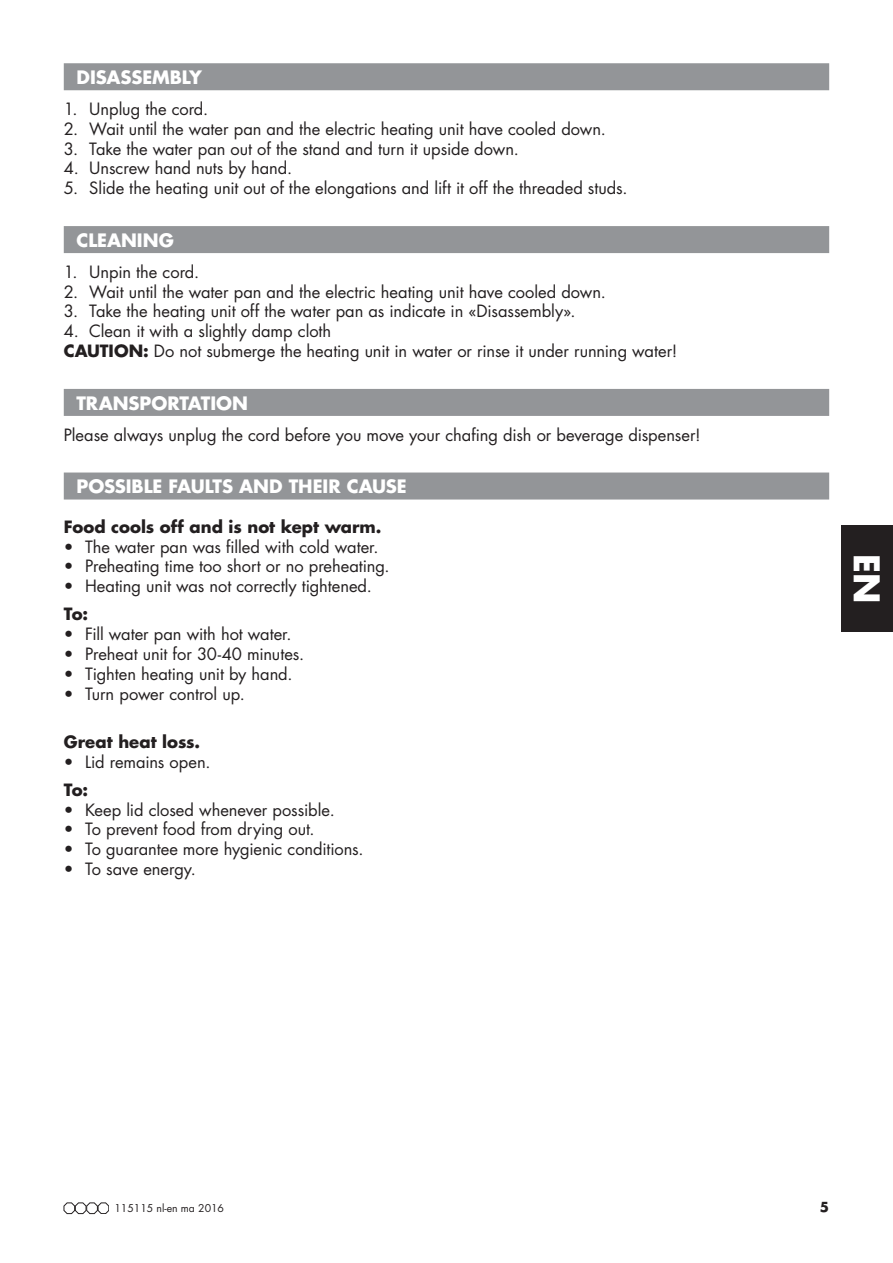
<style>
.page{position:relative;width:893px;height:1263px;background:#fff}
.page>*{position:absolute;margin:0;border:0;box-sizing:border-box;transform-origin:0 0}
.t1{font:700 34.5px "Futura LT";color:#fff}
.t2{font:700 18px "Futura LT";color:#fff}
.t3{font:16.5px/19.8px "Futura LT";letter-spacing:-.005em;color:#231f20}
.t4{font:700 16.5px "Futura LT";letter-spacing:-.005em;color:#231f20}
.t5{font:700 13.5px "Futura LT";color:#231f20}
.t6{font:10.5px "Futura LT";color:#231f20}
.s1{font-weight:700}
</style>
<div class="page">
<svg style="left:63px;top:1202px;width:46px;height:12px"></svg>
<div style="left:842px;top:525px;width:51px;height:106px;background:#231f20"></div>
<div style="left:64px;top:63px;width:765px;height:27px;background:#939598"></div>
<div style="left:64px;top:226px;width:765px;height:27px;background:#939598"></div>
<div style="left:64px;top:389px;width:765px;height:27px;background:#939598"></div>
<div style="left:64px;top:472px;width:765px;height:27px;background:#939598"></div>
<p class="t2" style="left:77px;top:65px;width:13px">DISASSEM</p>
<p class="t2" style="left:170px;top:65px;width:34px">BLY</p>
<p class="t3" style="left:64px;top:99px;width:146px">1. Unplug the cord.</p>
<p class="t3" style="left:64px;top:119px;width:544px">2. Wait until the water pan and the electric heating unit have cooled down.</p>
<p class="t3" style="left:64px;top:139px;width:456px">3. Take the water pan out of the stand and turn it upside down.</p>
<p class="t3" style="left:64px;top:159px;width:230px">4. Unscrew hand nuts by hand.</p>
<p class="t3" style="left:64px;top:178px;width:565px">5. Slide the heating unit out of the elongations and lift it off the threaded studs.</p>
<p class="t2" style="left:77px;top:228px;width:96px">CLEANING</p>
<p class="t3" style="left:64px;top:262px;width:137px">1. Unpin the cord.</p>
<p class="t3" style="left:64px;top:282px;width:544px">2. Wait until the water pan and the electric heating unit have cooled down.</p>
<p class="t3" style="left:64px;top:302px;width:513px">3. Take the heating unit off the water pan as indicate in «Disassembly».</p>
<p class="t3" style="left:64px;top:321px;width:615px">4. Clean it with a slightly damp cloth<br><span class="s1">CAUTION:</span> Do not submerge the heating unit in water or rinse it under running water!</p>
<p class="t2" style="left:77px;top:391px;width:102px">TRANSPORTATI</p>
<p class="t2" style="left:216px;top:391px;width:33px">ON</p>
<p class="t3" style="left:64px;top:425px;width:638px">Please always unplug the cord before you move your chafing dish or beverage dispenser!</p>
<p class="t2" style="left:77px;top:475px;width:224px">POSSI BLE FAULTS AND THEIR</p>
<p class="t2" style="left:347px;top:475px;width:50px">CAUSE</p>
<p class="t4" style="left:64px;top:516px;width:319px">FOOD COOLS OFF AND IS NOT KEPT WARM.</p>
<p class="t3" style="left:64px;top:537px;width:316px">• The water pan was filled with cold water.</p>
<p class="t3" style="left:64px;top:556px;width:327px">• Preheating time too short or no preheating.</p>
<p class="t3" style="left:64px;top:576px;width:310px">• Heating unit was not correctly tightened.</p>
<p class="t4" style="left:64px;top:603px;width:26px">TO:</p>
<p class="t3" style="left:64px;top:624px;width:229px">• Fill water pan with hot water.</p>
<p class="t3" style="left:64px;top:644px;width:242px">• Preheat unit for 30-40 minutes.</p>
<p class="t3" style="left:64px;top:664px;width:230px">• Tighten heating unit by hand.</p>
<p class="t3" style="left:64px;top:684px;width:183px">• Turn power control up.</p>
<p class="t4" style="left:64px;top:731px;width:138px">GREAT HEAT LOSS.</p>
<p class="t3" style="left:64px;top:752px;width:148px">• Lid remains open.</p>
<p class="t4" style="left:64px;top:779px;width:26px">TO:</p>
<p class="t3" style="left:64px;top:800px;width:272px">• Keep lid closed whenever possible.</p>
<p class="t3" style="left:64px;top:820px;width:252px">• To prevent food from drying out.</p>
<p class="t3" style="left:64px;top:839px;width:301px">• To guarantee more hygienic conditions.</p>
<p class="t3" style="left:64px;top:859px;width:134px">• To save energy.</p>
<h1 class="t1" style="left:890px;top:554px;width:46px;rotate:90deg">EN</h1>
<p class="t6" style="left:114px;top:1201px;width:111px">115115 nl-en ma 2016</p>
<p class="t5" style="left:820px;top:1198px;width:11px">5</p>
</div>
